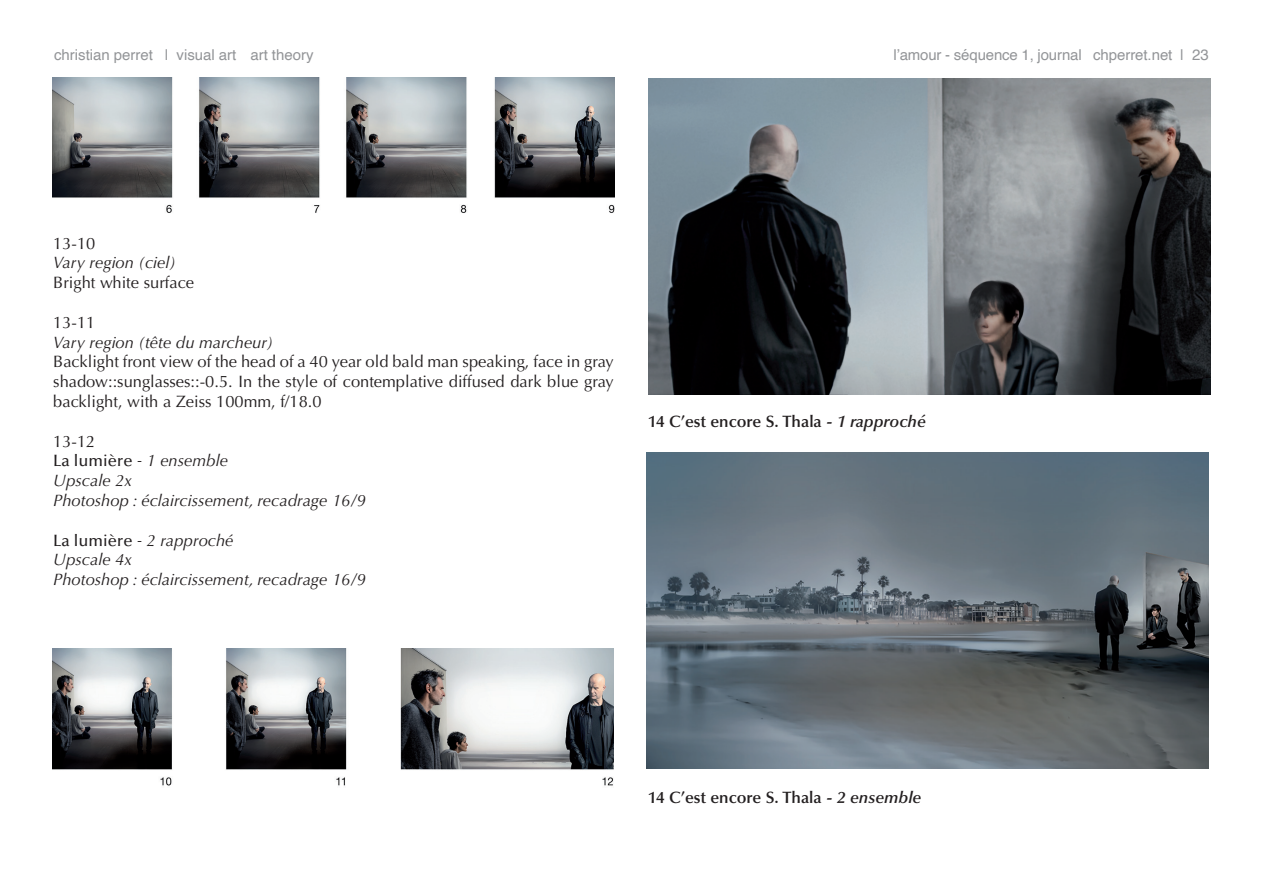
<style>
.page{position:relative;width:1263px;height:893px;background:#fff}
.page>*{position:absolute;margin:0;border:0;box-sizing:border-box;transform-origin:0 0}
.t1{font:16.5px/19.8px "Optima LT Std";color:#231f20;text-align:justify}
.t2{font:italic 16.5px/19.8px "Optima LT Std";color:#231f20}
.t3{font:600 16.5px "Optima LT Std";color:#231f20}
.t4{font:15px "Helvetica";color:#939598}
.s1{font-style:normal}
.s2{font-weight:500;font-style:normal}
.s3{font-style:italic}
</style>
<div class="page">
<img style="left:53px;top:77px;width:561px;height:136px">
<img style="left:52px;top:649px;width:562px;height:137px">
<img style="left:648px;top:78px;width:562px;height:316px">
<img style="left:646px;top:452px;width:562px;height:316px">
<p class="t4" style="left:54px;top:43px;width:261px">christian perret | visual art art theory</p>
<p class="t4" style="left:893px;top:43px;width:317px">l’amour - séquence 1, journal chperret.net | 23</p>
<p class="t1" style="left:53px;top:233px;width:44px">13-10</p>
<p class="t2" style="left:53px;top:253px;width:124px">Vary region (ciel)</p>
<p class="t1" style="left:53px;top:273px;width:142px">Bright white surface</p>
<p class="t1" style="left:53px;top:312px;width:44px">13-11</p>
<p class="t2" style="left:53px;top:332px;width:222px">Vary region (tête du marcheur)</p>
<p class="t1" style="left:53px;top:352px;width:562px">Backlight front view of the head of a 40 year old bald man speaking, face in gray shadow::sunglasses::-0.5. In the style of contemplative diffused dark blue gray backlight, with a Zeiss 100mm, f/18.0</p>
<p class="t2" style="left:53px;top:431px;width:314px"><span class="s1">13-12<br></span><span class="s2">La lumière</span> - 1 ensemble<br>Upscale 2x<br>Photoshop : éclaircissement, recadrage 16/9</p>
<p class="t2" style="left:53px;top:530px;width:314px"><span class="s2">La lumière</span> - 2 rapproché<br>Upscale 4x<br>Photoshop : éclaircissement, recadrage 16/9</p>
<p class="t3" style="left:648px;top:412px;width:280px">14 C’est encore S. Thala <span class="s3">- 1 rapproché</span></p>
<p class="t3" style="left:648px;top:788px;width:275px">14 C’est encore S. Thala <span class="s3">- 2 ensemble</span></p>
</div>
